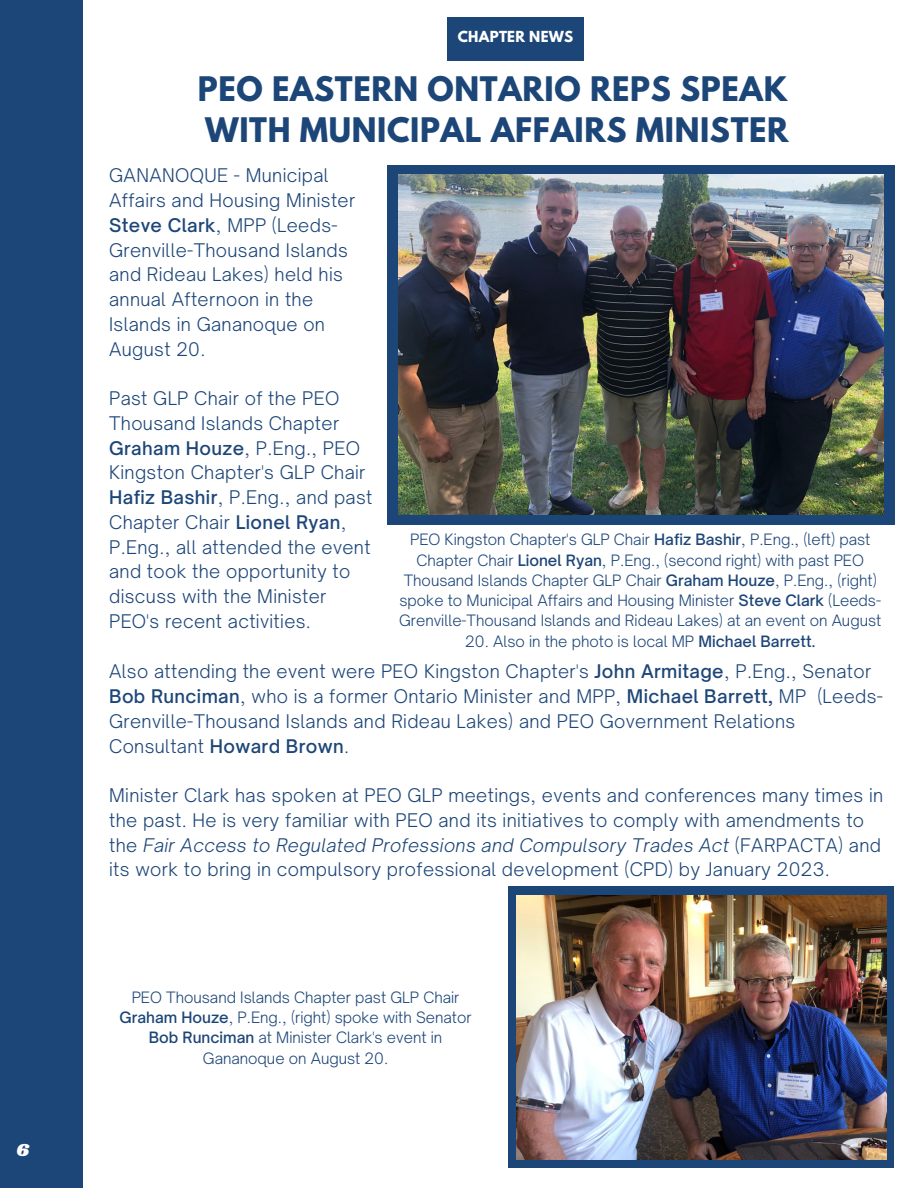
<style>
.page{position:relative;width:918px;height:1188px;background:#fff}
.page>*{position:absolute;margin:0;border:0;box-sizing:border-box;transform-origin:0 0}
.t1{font:700 30px/41.7px "League Spartan";letter-spacing:.02em;color:#1d4678}
.t2{font:300 18px/24.8px "Open Sauce One";letter-spacing:.02em;color:#1d4678}
.t3{font:18px "Shrikhand";color:#fff}
.t4{font:300 15px/20.2px "Open Sauce One";color:#1d4678;text-align:center}
.t5{font:700 13.5px "League Spartan";letter-spacing:.02em;color:#fff}
.s1{font-weight:500}
.s2{font-style:italic}
</style>
<div class="page">
<div style="left:0;top:0;width:82px;height:1188px;background:#1d4678"></div>
<div style="left:508px;top:887px;width:386px;height:281px;background:#1d4678"></div>
<img style="left:516px;top:896px;width:370px;height:263px">
<div style="left:387px;top:165px;width:508px;height:360px;background:#1d4678"></div>
<img style="left:399px;top:175px;width:484px;height:340px">
<div style="left:447px;top:17px;width:137px;height:44px;background:#1d4678"></div>
<p class="t3" style="left:16px;top:1138px;width:15px">6</p>
<p class="t5" style="left:458px;top:30px;width:117px">CHAPTER NEWS</p>
<h1 class="t1" style="left:198px;top:72px;width:592px">PEO EASTERN ONTARIO REPS SPEAK<br>WITH MUNICIPAL AFFAIRS MINISTER</h1>
<p class="t2" style="left:109px;top:163px;width:248px">GANANOQUE - Municipal<br>Affairs and Housing Minister<br><span class="s1">Steve Clark</span>, MPP (Leeds-<br>Grenville-Thousand Islands and Rideau Lakes) held his annual Afternoon in the<br>Islands in Gananoque on<br>August 20.</p>
<p class="t2" style="left:109px;top:386px;width:265px">Past GLP Chair of the PEO<br>Thousand Islands Chapter<br><span class="s1">Graham Houze</span>, P.Eng., PEO<br>Kingston Chapter's GLP Chair<br><span class="s1">Hafiz Bashir</span>, P.Eng., and past<br>Chapter Chair <span class="s1">Lionel Ryan</span>,<br>P.Eng., all attended the event and took the opportunity to discuss with the Minister<br>PEO's recent activities.</p>
<p class="t4" style="left:399px;top:530px;width:484px">PEO Kingston Chapter's GLP Chair <span class="s1">Hafiz Bashir</span>, P.Eng., (left) past Chapter Chair <span class="s1">Lionel Ryan</span>, P.Eng., (second right) with past PEO Thousand Islands Chapter GLP Chair <span class="s1">Graham Houze</span>, P.Eng., (right) spoke to Municipal Affairs and Housing Minister <span class="s1">Steve Clark</span> (Leeds-Grenville-Thousand Islands and Rideau Lakes) at an event on August</p>
<p class="t4" style="left:465px;top:631px;width:351px">20. Also in the photo is local MP <span class="s1">Michael Barrett.</span></p>
<p class="t2" style="left:109px;top:659px;width:775px">Also attending the event were PEO Kingston Chapter's <span class="s1">John Armitage</span>, P.Eng., Senator <span class="s1">Bob Runciman</span>, who is a former Ontario Minister and MPP, <span class="s1">Michael Barrett,</span> MP (Leeds-Grenville-Thousand Islands and Rideau Lakes) and PEO Government Relations Consultant <span class="s1">Howard Brown</span>.</p>
<p class="t2" style="left:109px;top:783px;width:776px">Minister Clark has spoken at PEO GLP meetings, events and conferences many times in the past. He is very familiar with PEO and its initiatives to comply with amendments to the <span class="s2">Fair Access to Regulated Professions and Compulsory Trades Act</span> (FARPACTA) and its work to bring in compulsory professional development (CPD) by January 2023.</p>
<p class="t4" style="left:120px;top:987px;width:353px">PEO Thousand Islands Chapter past GLP Chair <span class="s1">Graham Houze</span>, P.Eng., (right) spoke with Senator <span class="s1">Bob Runciman</span> at Minister Clark's event in Gananoque on August 20.</p>
</div>
